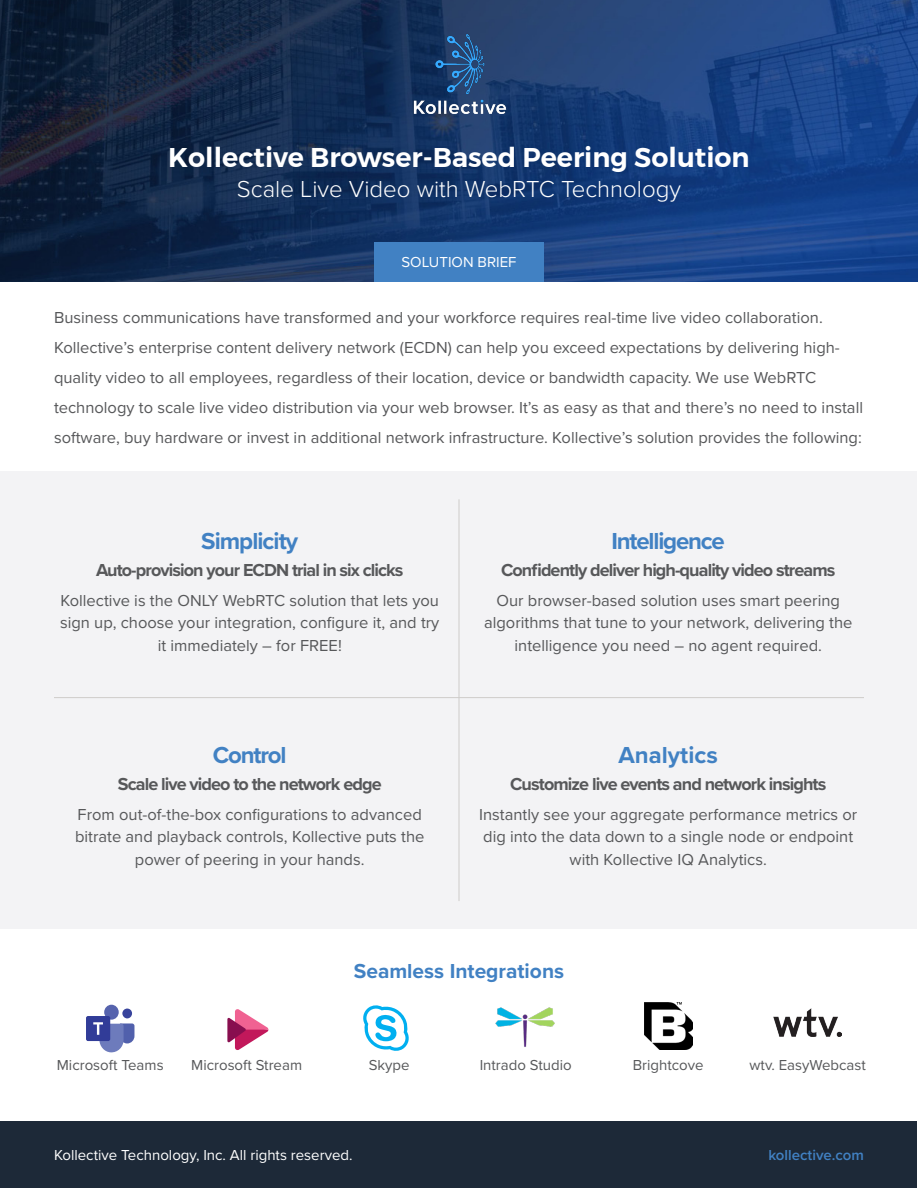
<style>
.page{position:relative;width:918px;height:1188px;background:#fff}
.page>*{position:absolute;margin:0;border:0;box-sizing:border-box;transform-origin:0 0}
.t1{font:600 27px "Montserrat";color:#fff}
.t2{font:300 24px "Proxima Nova";color:#fff}
.t3{font:700 24px "Proxima Nova";letter-spacing:-.045em;color:#4181c3}
.t4{font:700 24px "Proxima Nova";color:#4181c3}
.t5{font:700 21px "Proxima Nova";color:#4181c3}
.t6{font:700 18px "Proxima Nova";letter-spacing:-.05em;color:#57585a}
.t7{font:16.5px/22.5px "Proxima Nova";color:#57585a;text-align:center}
.t8{font:15px "Proxima Nova";color:#57585a}
.t9{font:15px "Proxima Nova";color:#fff}
.t10{font:600 15px "Proxima Nova";color:#4181c3}
</style>
<div class="page">
<div style="left:1px;top:472px;width:916px;height:457px;background:#f3f3f5"></div>
<img style="left:1px;top:0;width:917px;height:281px">
<div style="left:374px;top:242px;width:170px;height:39px;background:#4181c3"></div>
<img style="left:408px;top:27px;width:102px;height:87px">
<div style="left:1px;top:1121px;width:916px;height:67px;background:#1d2938"></div>
<hr style="left:459px;top:499px;width:1px;height:402px;background:#ceccca">
<hr style="left:54px;top:697px;width:810px;height:1px;background:#ceccca">
<div style="left:104px;top:1005px;width:15px;height:15px;background:#5663ad;border-radius:50%"></div>
<div style="left:122px;top:1009px;width:10px;height:9px;background:#38449c;border-radius:50%"></div>
<div style="left:86px;top:1016px;width:24px;height:25px;background:#313c98;border-radius:2px"></div>
<svg style="left:93px;top:1022px;width:41px;height:31px"></svg>
<svg style="left:227px;top:1009px;width:41px;height:41px"></svg>
<svg style="left:363px;top:1005px;width:46px;height:46px"></svg>
<img style="left:496px;top:1007px;width:59px;height:40px">
<img style="left:644px;top:1002px;width:48px;height:48px">
<img style="left:774px;top:1008px;width:68px;height:29px">
<p class="t1" style="left:168px;top:136px;width:583px">Kollective Browser-Based Peering Solution</p>
<p class="t2" style="left:237px;top:171px;width:446px">Scale Live Video with WebRTC Technology</p>
<p class="t9" style="left:401px;top:251px;width:117px">SOLUTION BRIEF</p>
<p class="t7" style="left:54px;top:302px;width:811px;line-height:30px;text-align:left">Business communications have transformed and your workforce requires real-time live video collaboration.<br>Kollective’s enterprise content delivery network (ECDN) can help you exceed expectations by delivering high&shy;quality video to all employees, regardless of their location, device or bandwidth capacity. We use WebRTC technology to scale live video distribution via your web browser. It’s as easy as that and there’s no need to install software, buy hardware or invest in additional network infrastructure. Kollective’s solution provides the following:</p>
<p class="t3" style="left:201px;top:523px;width:98px">Simplicity</p>
<p class="t6" style="left:96px;top:556px;width:309px">Auto-provision your ECDN trial in six clicks</p>
<p class="t7" style="left:60px;top:588px;width:381px">Kollective is the ONLY WebRTC solution that lets you sign up, choose your integration, configure it, and try it immediately – for FREE!</p>
<p class="t3" style="left:213px;top:737px;width:75px">Control</p>
<p class="t6" style="left:118px;top:770px;width:265px">Scale live video to the network edge</p>
<p class="t7" style="left:75px;top:802px;width:351px">From out-of-the-box configurations to advanced bitrate and playback controls, Kollective puts the power of peering in your hands.</p>
<p class="t3" style="left:612px;top:523px;width:115px">Intelligence</p>
<p class="t6" style="left:501px;top:556px;width:336px">Confidently deliver high-quality video streams</p>
<p class="t7" style="left:484px;top:588px;width:370px">Our browser-based solution uses smart peering algorithms that tune to your network, delivering the intelligence you need – no agent required.</p>
<p class="t4" style="left:619px;top:737px;width:101px">Analytics</p>
<p class="t6" style="left:510px;top:770px;width:318px">Customize live events and network insights</p>
<p class="t7" style="left:479px;top:802px;width:380px">Instantly see your aggregate performance metrics or dig into the data down to a single node or endpoint with Kollective IQ Analytics.</p>
<p class="t5" style="left:354px;top:955px;width:212px">Seamless Integrations</p>
<p class="t8" style="left:57px;top:1054px;width:108px">Microsoft Teams</p>
<p class="t8" style="left:191px;top:1054px;width:112px">Microsoft Stream</p>
<p class="t8" style="left:369px;top:1054px;width:42px">Skype</p>
<p class="t8" style="left:480px;top:1054px;width:93px">Intrado Studio</p>
<p class="t8" style="left:633px;top:1054px;width:72px">Brightcove</p>
<p class="t8" style="left:750px;top:1054px;width:118px">wtv. EasyWebcast</p>
<p class="t9" style="left:54px;top:1144px;width:300px">Kollective Technology, Inc. All rights reserved.</p>
<p class="t10" style="left:768px;top:1144px;width:97px">kollective.com</p>
</div>
